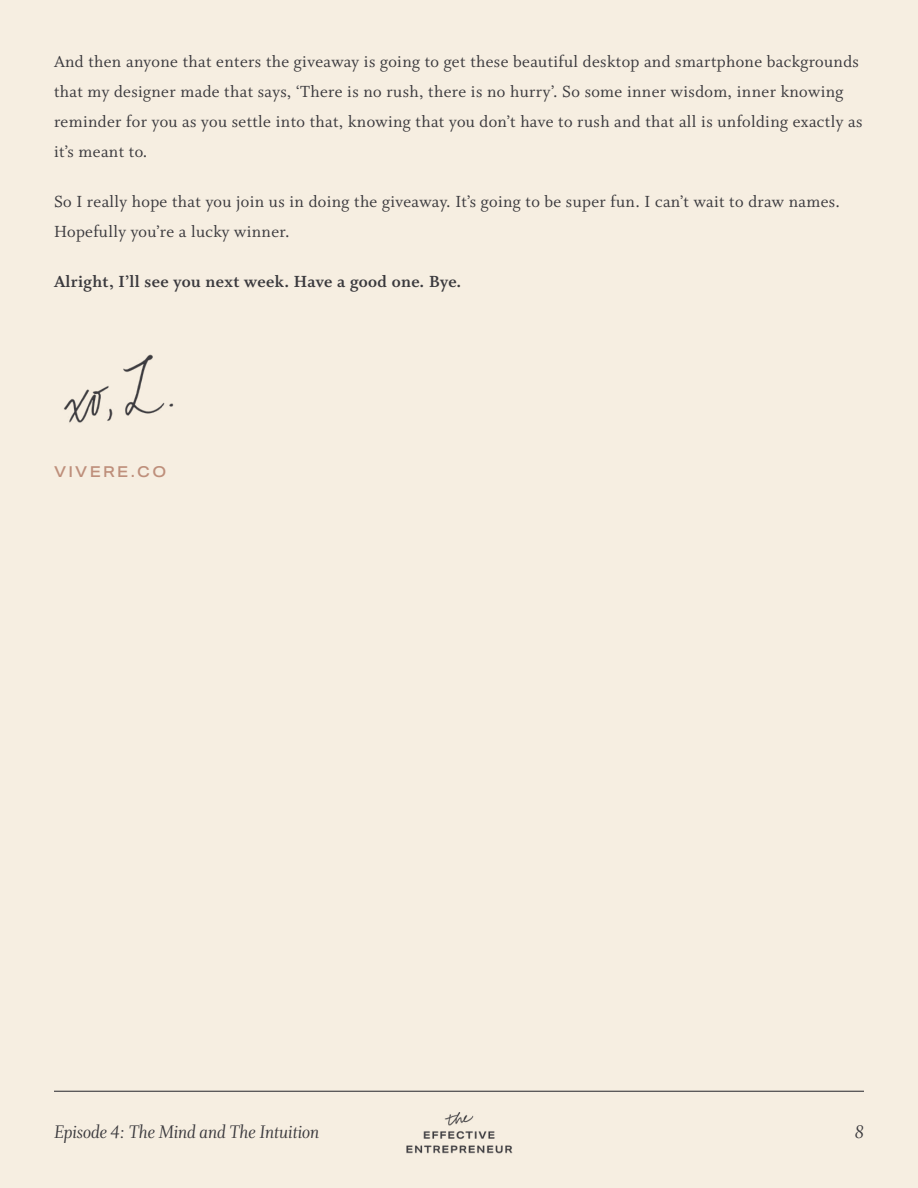
<style>
.page{position:relative;width:918px;height:1188px;background:#f6eee1}
.page>*{position:absolute;margin:0;border:0;box-sizing:border-box;transform-origin:0 0}
.t1{font:italic 19.5px "Whitman Display";color:#3a393d}
.t2{font:18px/30px "Whitman";letter-spacing:.02em;color:#3a393d}
.t3{font:700 18px "Whitman";letter-spacing:.02em;color:#3a393d}
.t4{font:500 15px "Aktiv Grotesk Ex";letter-spacing:.155em;color:#be8f7b}
</style>
<div class="page">
<hr style="left:54px;top:1091px;width:810px;height:1px;background:#3a393d">
<img style="left:406px;top:1113px;width:107px;height:41px">
<img style="left:64px;top:354px;width:110px;height:69px">
<p class="t2" style="left:54px;top:47px;width:810px">And then anyone that enters the giveaway is going to get these beautiful desktop and smartphone backgrounds that my designer made that says, ‘There is no rush, there is no hurry’. So some inner wisdom, inner knowing reminder for you as you settle into that, knowing that you don’t have to rush and that all is unfolding exactly as it’s meant to.</p>
<p class="t2" style="left:54px;top:187px;width:787px">So I really hope that you join us in doing the giveaway. It’s going to be super fun. I can’t wait to draw names.<br>Hopefully you’re a lucky winner.</p>
<p class="t3" style="left:54px;top:272px;width:409px">Alright, I’ll see you next week. Have a good one. Bye.</p>
<p class="t4" style="left:54px;top:462px;width:114px">VIVERE.CO</p>
<p class="t1" style="left:54px;top:1121px;width:267px">Episode 4: The Mind and The Intuition</p>
<p class="t1" style="left:855px;top:1121px;width:10px">8</p>
</div>
